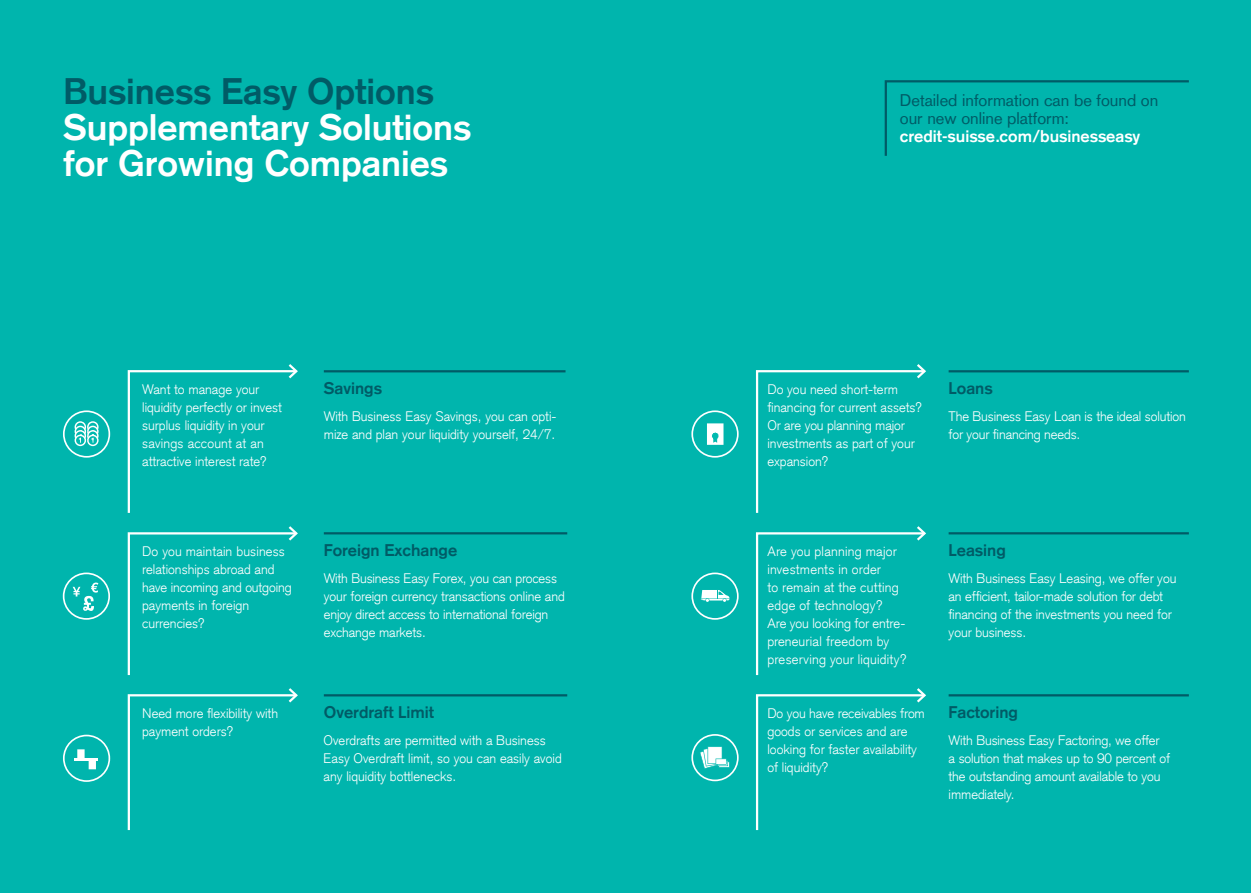
<style>
.page{position:relative;width:1251px;height:893px;background:#fff}
.page>*{position:absolute;margin:0;border:0;box-sizing:border-box;transform-origin:0 0}
.t1{font:700 36px/36px "Credit Suisse Type";color:#fff}
.t2{font:700 36px "Credit Suisse Type";color:#005b66}
.t3{font:700 16.5px "Credit Suisse Type";color:#005b66}
.t4{font:16.5px/18px "Credit Suisse Type";color:#005b66}
.t5{font:700 16.5px "Credit Suisse Type";color:#fff}
.t6{font:300 13.5px/18px "Credit Suisse Type";color:#fff}
</style>
<div class="page">
<div style="left:0;top:0;width:1250px;height:893px;background:#00b5ad"></div>
<svg style="left:884px;top:80px;width:305px;height:76px"></svg>
<div style="left:63px;top:410px;width:47px;height:48px;border:2px solid #fff;border-radius:50%"></div>
<svg style="left:75px;top:421px;width:24px;height:25px"></svg>
<div style="left:63px;top:573px;width:47px;height:47px;border:2px solid #fff;border-radius:50%"></div>
<svg style="left:73px;top:583px;width:25px;height:28px"></svg>
<svg style="left:76px;top:749px;width:21px;height:20px"></svg>
<hr style="left:75px;top:758px;width:23px;height:2px;background:#fff">
<div style="left:63px;top:735px;width:47px;height:47px;border:2px solid #fff;border-radius:50%"></div>
<svg style="left:707px;top:423px;width:16px;height:22px"></svg>
<div style="left:691px;top:410px;width:47px;height:48px;border:2px solid #fff;border-radius:50%"></div>
<svg style="left:700px;top:590px;width:29px;height:12px"></svg>
<div style="left:691px;top:573px;width:47px;height:47px;border:2px solid #fff;border-radius:50%"></div>
<svg style="left:700px;top:746px;width:29px;height:23px"></svg>
<div style="left:691px;top:734px;width:47px;height:47px;border:2px solid #fff;border-radius:50%"></div>
<svg style="left:127px;top:364px;width:171px;height:149px"></svg>
<svg style="left:127px;top:526px;width:171px;height:150px"></svg>
<svg style="left:127px;top:688px;width:171px;height:143px"></svg>
<hr style="left:324px;top:370px;width:241px;height:2px;background:#005b66">
<hr style="left:324px;top:532px;width:243px;height:2px;background:#005b66">
<hr style="left:324px;top:694px;width:243px;height:2px;background:#005b66">
<svg style="left:755px;top:688px;width:171px;height:143px"></svg>
<svg style="left:755px;top:364px;width:171px;height:149px"></svg>
<svg style="left:755px;top:526px;width:171px;height:150px"></svg>
<hr style="left:948px;top:370px;width:240px;height:2px;background:#005b66">
<hr style="left:948px;top:532px;width:240px;height:2px;background:#005b66">
<hr style="left:948px;top:694px;width:240px;height:2px;background:#005b66">
<h1 class="t2" style="left:63px;top:70px;width:372px">Business Easy Options</h1>
<h1 class="t1" style="left:63px;top:110px;width:409px">Supplementary Solutions for Growing Companies</h1>
<p class="t6" style="left:142px;top:380px;width:141px">Want to manage your liquidity perfectly or invest surplus liquidity in your savings account at an attractive interest rate?</p>
<p class="t6" style="left:142px;top:542px;width:151px">Do you maintain business relationships abroad and have incoming and outgoing payments in foreign currencies?</p>
<p class="t6" style="left:142px;top:704px;width:137px">Need more flexibility with payment orders?</p>
<p class="t3" style="left:324px;top:378px;width:60px">Savings</p>
<p class="t6" style="left:324px;top:407px;width:234px">With Business Easy Savings, you can opti&shy;mize and plan your liquidity yourself, 24/7.</p>
<p class="t3" style="left:324px;top:540px;width:135px">Foreign Exchange</p>
<p class="t6" style="left:324px;top:569px;width:242px">With Business Easy Forex, you can process your foreign currency transactions online and enjoy direct access to international foreign exchange markets.</p>
<p class="t3" style="left:324px;top:702px;width:112px">Overdraft Limit</p>
<p class="t6" style="left:323px;top:731px;width:240px">Overdrafts are permitted with a Business<br>Easy Overdraft limit, so you can easily avoid any liquidity bottlenecks.</p>
<p class="t4" style="left:899px;top:91px;width:260px">Detailed information can be found on our new online platform:</p>
<p class="t5" style="left:899px;top:126px;width:242px">credit-suisse.com/businesseasy</p>
<p class="t6" style="left:767px;top:380px;width:156px">Do you need short-term financing for current assets?<br>Or are you planning major investments as part of your expansion?</p>
<p class="t3" style="left:948px;top:378px;width:46px">Loans</p>
<p class="t6" style="left:948px;top:407px;width:238px">The Business Easy Loan is the ideal solution for your financing needs.</p>
<p class="t6" style="left:767px;top:542px;width:141px">Are you planning major investments in order<br>to remain at the cutting edge of technology?<br>Are you looking for entre&shy;preneurial freedom by preserving your liquidity?</p>
<p class="t6" style="left:767px;top:704px;width:159px">Do you have receivables from goods or services and are looking for faster availability of liquidity?</p>
<p class="t3" style="left:948px;top:540px;width:59px">Leasing</p>
<p class="t6" style="left:948px;top:569px;width:229px">With Business Easy Leasing, we offer you an efficient, tailor-made solution for debt financing of the investments you need for your business.</p>
<p class="t3" style="left:948px;top:702px;width:71px">Factoring</p>
<p class="t6" style="left:948px;top:731px;width:223px">With Business Easy Factoring, we offer<br>a solution that makes up to 90 percent of the outstanding amount available to you immediately.</p>
</div>
